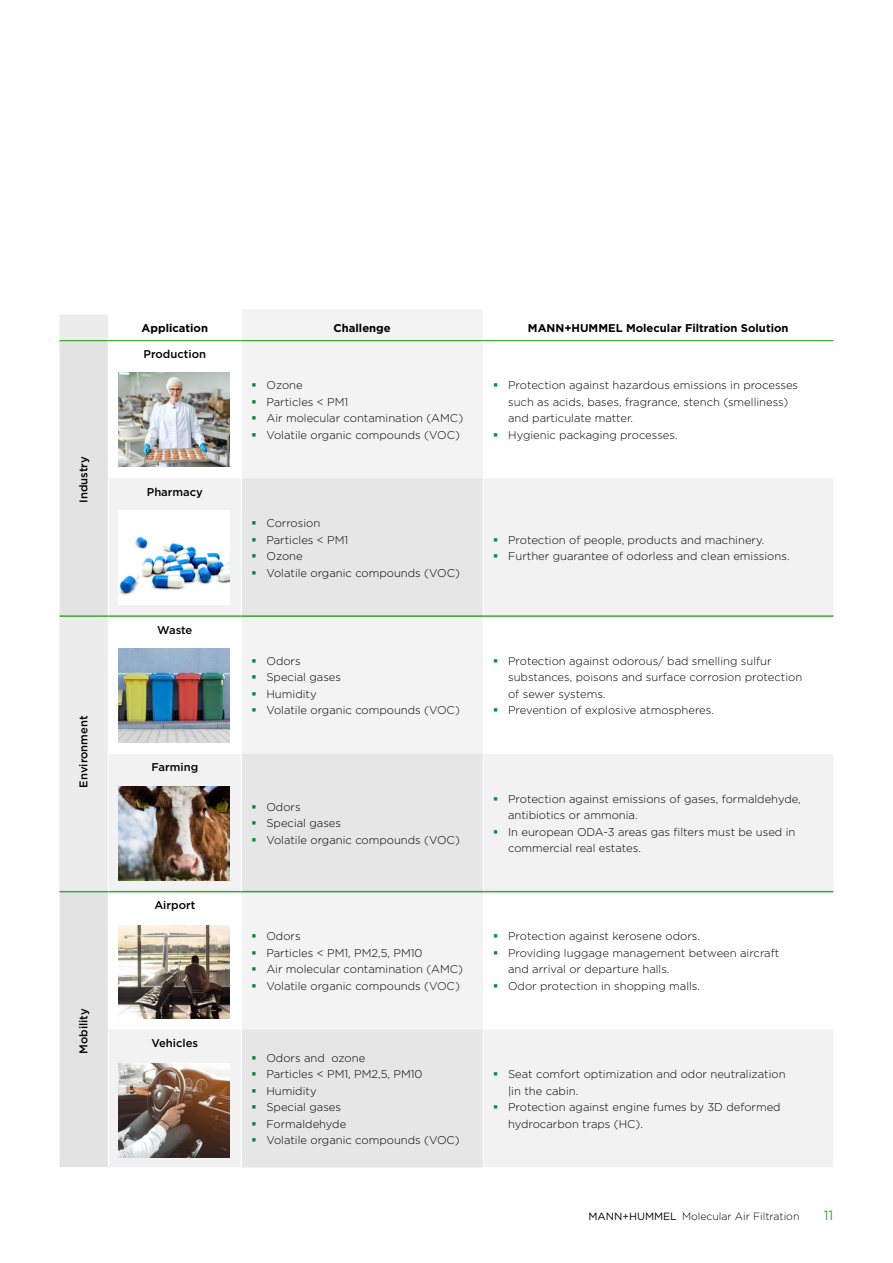
<style>
.page{position:relative;width:893px;height:1263px;background:#fff}
.page>*{position:absolute;margin:0;border:0;box-sizing:border-box;transform-origin:0 0}
.t1{font:13.5px "Gotham";color:#38aa34}
.t2{font:300 11.25px/16.5px "Gotham";color:#000}
.t3{font:500 11.25px "Gotham";color:#000}
.t4{font:700 11.25px "Gotham";color:#000}
.t5{font:300 10.5px "Gotham";color:#000}
.s1{font-weight:400}
</style>
<div class="page">
<svg style="left:109px;top:341px;width:724px;height:126px"></svg>
<svg style="left:60px;top:315px;width:48px;height:852px;background:#e6e6e6"></svg>
<div style="left:109px;top:479px;width:724px;height:688px;background:#f2f2f2"></div>
<svg style="left:109px;top:617px;width:724px;height:137px"></svg>
<svg style="left:109px;top:892px;width:724px;height:137px"></svg>
<hr style="left:241px;top:892px;width:1px;height:137px;background:#fff">
<hr style="left:482px;top:892px;width:2px;height:137px;background:#fff">
<hr style="left:241px;top:1029px;width:1px;height:138px;background:#fff">
<hr style="left:482px;top:1029px;width:2px;height:138px;background:#fff">
<hr style="left:60px;top:340px;width:48px;height:1px;background:#38aa34">
<hr style="left:108px;top:340px;width:133px;height:1px;background:#38aa34">
<hr style="left:241px;top:340px;width:242px;height:1px;background:#38aa34">
<hr style="left:483px;top:340px;width:350px;height:1px;background:#38aa34">
<hr style="left:241px;top:341px;width:1px;height:137px;background:#fff">
<hr style="left:482px;top:341px;width:2px;height:137px;background:#fff">
<hr style="left:241px;top:478px;width:1px;height:137px;background:#fff">
<hr style="left:482px;top:478px;width:2px;height:137px;background:#fff">
<hr style="left:60px;top:615px;width:48px;height:2px;background:#38aa34">
<hr style="left:108px;top:615px;width:133px;height:2px;background:#38aa34">
<hr style="left:241px;top:615px;width:242px;height:2px;background:#38aa34">
<hr style="left:483px;top:615px;width:350px;height:2px;background:#38aa34">
<hr style="left:60px;top:891px;width:48px;height:1px;background:#38aa34">
<hr style="left:108px;top:891px;width:133px;height:1px;background:#38aa34">
<hr style="left:241px;top:891px;width:242px;height:1px;background:#38aa34">
<hr style="left:483px;top:891px;width:350px;height:1px;background:#38aa34">
<hr style="left:241px;top:617px;width:1px;height:137px;background:#fff">
<hr style="left:482px;top:617px;width:2px;height:137px;background:#fff">
<hr style="left:241px;top:754px;width:1px;height:137px;background:#fff">
<hr style="left:482px;top:754px;width:2px;height:137px;background:#fff">
<div style="left:242px;top:309px;width:241px;height:858px;background:linear-gradient(to right,#ececec,#ececec)"></div>
<img style="left:119px;top:925px;width:111px;height:94px">
<img style="left:119px;top:1063px;width:111px;height:94px">
<img style="left:119px;top:510px;width:111px;height:94px">
<img style="left:119px;top:372px;width:111px;height:94px">
<img style="left:119px;top:787px;width:111px;height:94px">
<img style="left:119px;top:649px;width:111px;height:93px">
<svg style="left:252px;top:383px;width:4px;height:4px"></svg>
<svg style="left:252px;top:400px;width:4px;height:3px"></svg>
<svg style="left:252px;top:416px;width:4px;height:4px"></svg>
<svg style="left:252px;top:433px;width:4px;height:3px"></svg>
<svg style="left:494px;top:383px;width:3px;height:4px"></svg>
<svg style="left:252px;top:521px;width:4px;height:4px"></svg>
<svg style="left:252px;top:538px;width:4px;height:3px"></svg>
<svg style="left:252px;top:554px;width:4px;height:4px"></svg>
<svg style="left:252px;top:571px;width:4px;height:3px"></svg>
<svg style="left:494px;top:554px;width:3px;height:4px"></svg>
<svg style="left:252px;top:659px;width:4px;height:3px"></svg>
<svg style="left:252px;top:675px;width:4px;height:4px"></svg>
<svg style="left:252px;top:692px;width:4px;height:3px"></svg>
<svg style="left:252px;top:708px;width:4px;height:4px"></svg>
<svg style="left:494px;top:708px;width:3px;height:4px"></svg>
<svg style="left:252px;top:805px;width:4px;height:3px"></svg>
<svg style="left:252px;top:821px;width:4px;height:4px"></svg>
<svg style="left:252px;top:838px;width:4px;height:3px"></svg>
<svg style="left:252px;top:934px;width:4px;height:4px"></svg>
<svg style="left:252px;top:951px;width:4px;height:3px"></svg>
<svg style="left:252px;top:967px;width:4px;height:4px"></svg>
<svg style="left:252px;top:984px;width:4px;height:3px"></svg>
<svg style="left:494px;top:934px;width:3px;height:4px"></svg>
<svg style="left:252px;top:1056px;width:4px;height:3px"></svg>
<svg style="left:252px;top:1072px;width:4px;height:4px"></svg>
<svg style="left:252px;top:1089px;width:4px;height:3px"></svg>
<svg style="left:252px;top:1105px;width:4px;height:4px"></svg>
<svg style="left:252px;top:1122px;width:4px;height:3px"></svg>
<svg style="left:252px;top:1138px;width:4px;height:4px"></svg>
<svg style="left:494px;top:1072px;width:3px;height:4px"></svg>
<svg style="left:494px;top:1105px;width:3px;height:4px"></svg>
<p class="t3" style="left:76px;top:503px;width:48px;rotate:-90deg">Industry</p>
<p class="t3" style="left:76px;top:788px;width:74px;rotate:-90deg">Environment</p>
<p class="t3" style="left:76px;top:1054px;width:47px;rotate:-90deg">Mobility</p>
<p class="t4" style="left:142px;top:321px;width:68px">Application</p>
<p class="t4" style="left:334px;top:321px;width:59px">Challenge</p>
<p class="t4" style="left:528px;top:321px;width:262px">MANN+HUMMEL Molecular Filtration Solution</p>
<p class="t3" style="left:144px;top:347px;width:64px">Production</p>
<p class="t2" style="left:266px;top:377px;width:198px">Ozone<br>Particles &lt; PM1<br>Air molecular contamination (AMC)<br>Volatile organic compounds (VOC)</p>
<p class="t2" style="left:508px;top:377px;width:292px">Protection against hazardous emissions in processes such as acids, bases, fragrance, stench (smelliness) and particulate matter.<br>Hygienic packaging processes.</p>
<p class="t3" style="left:147px;top:485px;width:58px">Pharmacy</p>
<p class="t3" style="left:157px;top:622px;width:37px">Waste</p>
<p class="t3" style="left:151px;top:760px;width:48px">Farming</p>
<p class="t3" style="left:154px;top:898px;width:42px">Airport</p>
<p class="t3" style="left:151px;top:1036px;width:48px">Vehicles</p>
<p class="t2" style="left:266px;top:514px;width:195px">Corrosion<br>Particles &lt; PM1<br>Ozone<br>Volatile organic compounds (VOC)</p>
<p class="t2" style="left:508px;top:531px;width:283px">Protection of people, products and machinery.<br>Further guarantee of odorless and clean emissions.</p>
<p class="t2" style="left:266px;top:652px;width:195px">Odors<br>Special gases<br>Humidity<br>Volatile organic compounds (VOC)</p>
<p class="t2" style="left:508px;top:652px;width:296px">Protection against odorous/ bad smelling sulfur substances, poisons and surface corrosion protection of sewer systems.<br>Prevention of explosive atmospheres.</p>
<p class="t2" style="left:266px;top:798px;width:195px">Odors<br>Special gases<br>Volatile organic compounds (VOC)</p>
<p class="t2" style="left:508px;top:790px;width:294px">Protection against emissions of gases, formaldehyde, antibiotics or ammonia.<br>In european ODA-3 areas gas filters must be used in commercial real estates.</p>
<p class="t2" style="left:266px;top:928px;width:198px">Odors<br>Particles &lt; PM1, PM2,5, PM10<br>Air molecular contamination (AMC)<br>Volatile organic compounds (VOC)</p>
<p class="t2" style="left:508px;top:928px;width:273px">Protection against kerosene odors.<br>Providing luggage management between aircraft and arrival or departure halls.<br>Odor protection in shopping malls.</p>
<p class="t2" style="left:266px;top:1049px;width:195px">Odors and ozone<br>Particles &lt; PM1, PM2,5, PM10<br>Humidity<br>Special gases<br>Formaldehyde<br>Volatile organic compounds (VOC)</p>
<p class="t2" style="left:508px;top:1066px;width:279px">Seat comfort optimization and odor neutralization |in the cabin.<br>Protection against engine fumes by 3D deformed hydrocarbon traps (HC).</p>
<p class="t5" style="left:588px;top:1210px;width:212px"><span class="s1">MANN+HUMMEL</span> Molecular Air Filtration</p>
<p class="t1" style="left:824px;top:1207px;width:11px">11</p>
</div>
